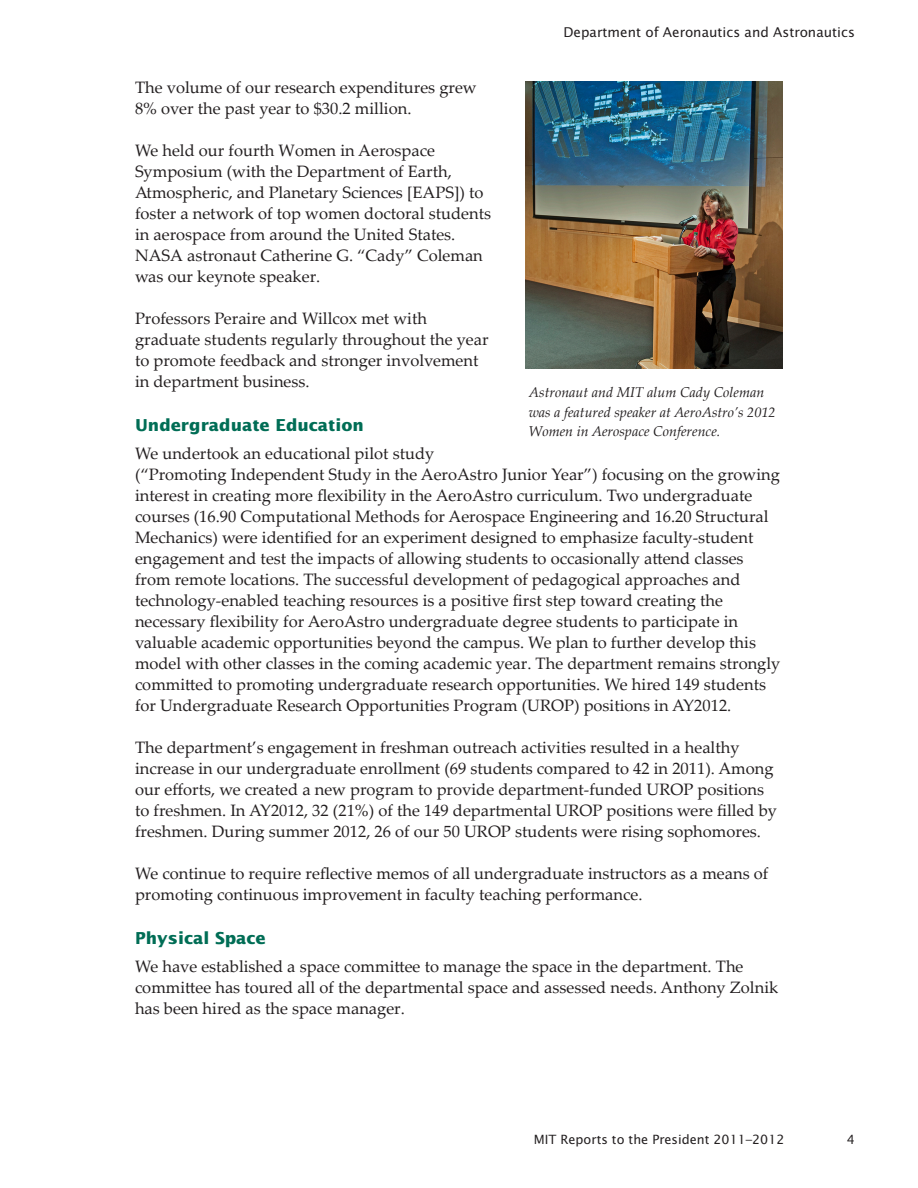
<style>
.page{position:relative;width:918px;height:1188px;background:#fff}
.page>*{position:absolute;margin:0;border:0;box-sizing:border-box;transform-origin:0 0}
.t1{font:16.5px/21px "Palatino Linotype";color:#231f20}
.Heading_2{font:700 16.5px "Lucida Sans Std";color:#006d55}
.t2{font:italic 14.25px/19.5px "Palatino Linotype";color:#231f20}
.t3{font:13.5px "Lucida Sans Std";color:#231f20}
.t4{font:12.75px "Lucida Sans Std";color:#231f20}
</style>
<div class="page">
<img style="left:526px;top:81px;width:257px;height:288px">
<p class="t3" style="left:563px;top:25px;width:293px">Department of Aeronautics and Astronautics</p>
<p class="t1" style="left:135px;top:76px;width:343px">The volume of our research expenditures grew<br>8% over the past year to $30.2 million.</p>
<p class="t1" style="left:135px;top:139px;width:358px">We held our fourth Women in Aerospace Symposium (with the Department of Earth, Atmospheric, and Planetary Sciences [EAPS]) to foster a network of top women doctoral students in aerospace from around the United States.<br>NASA astronaut Catherine G. “Cady” Coleman was our keynote speaker.</p>
<p class="t1" style="left:135px;top:307px;width:355px">Professors Peraire and Willcox met with graduate students regularly throughout the year to promote feedback and stronger involvement in department business.</p>
<p class="Heading_2" style="left:135px;top:415px;width:230px">Undergraduate Education</p>
<p class="t1" style="left:135px;top:442px;width:647px">We undertook an educational pilot study<br>(“Promoting Independent Study in the AeroAstro Junior Year”) focusing on the growing interest in creating more flexibility in the AeroAstro curriculum. Two undergraduate courses (16.90 Computational Methods for Aerospace Engineering and 16.20 Structural Mechanics) were identified for an experiment designed to emphasize faculty-student engagement and test the impacts of allowing students to occasionally attend classes from remote locations. The successful development of pedagogical approaches and technology-enabled teaching resources is a positive first step toward creating the necessary flexibility for AeroAstro undergraduate degree students to participate in valuable academic opportunities beyond the campus. We plan to further develop this model with other classes in the coming academic year. The department remains strongly committed to promoting undergraduate research opportunities. We hired 149 students for Undergraduate Research Opportunities Program (UROP) positions in AY2012.</p>
<p class="t1" style="left:135px;top:736px;width:644px">The department’s engagement in freshman outreach activities resulted in a healthy increase in our undergraduate enrollment (69 students compared to 42 in 2011). Among our efforts, we created a new program to provide department-funded UROP positions to freshmen. In AY2012, 32 (21%) of the 149 departmental UROP positions were filled by freshmen. During summer 2012, 26 of our 50 UROP students were rising sophomores.</p>
<p class="t1" style="left:135px;top:862px;width:635px">We continue to require reflective memos of all undergraduate instructors as a means of promoting continuous improvement in faculty teaching performance.</p>
<p class="Heading_2" style="left:135px;top:928px;width:132px">Physical Space</p>
<p class="t1" style="left:135px;top:955px;width:645px">We have established a space committee to manage the space in the department. The committee has toured all of the departmental space and assessed needs. Anthony Zolnik has been hired as the space manager.</p>
<p class="t2" style="left:529px;top:382px;width:248px">Astronaut and MIT alum Cady Coleman was a featured speaker at AeroAstro’s 2012<br>Women in Aerospace Conference.</p>
<p class="t4" style="left:534px;top:1132px;width:252px">MIT Reports to the President 2011–2012</p>
<p class="t4" style="left:847px;top:1132px;width:10px">4</p>
</div>
